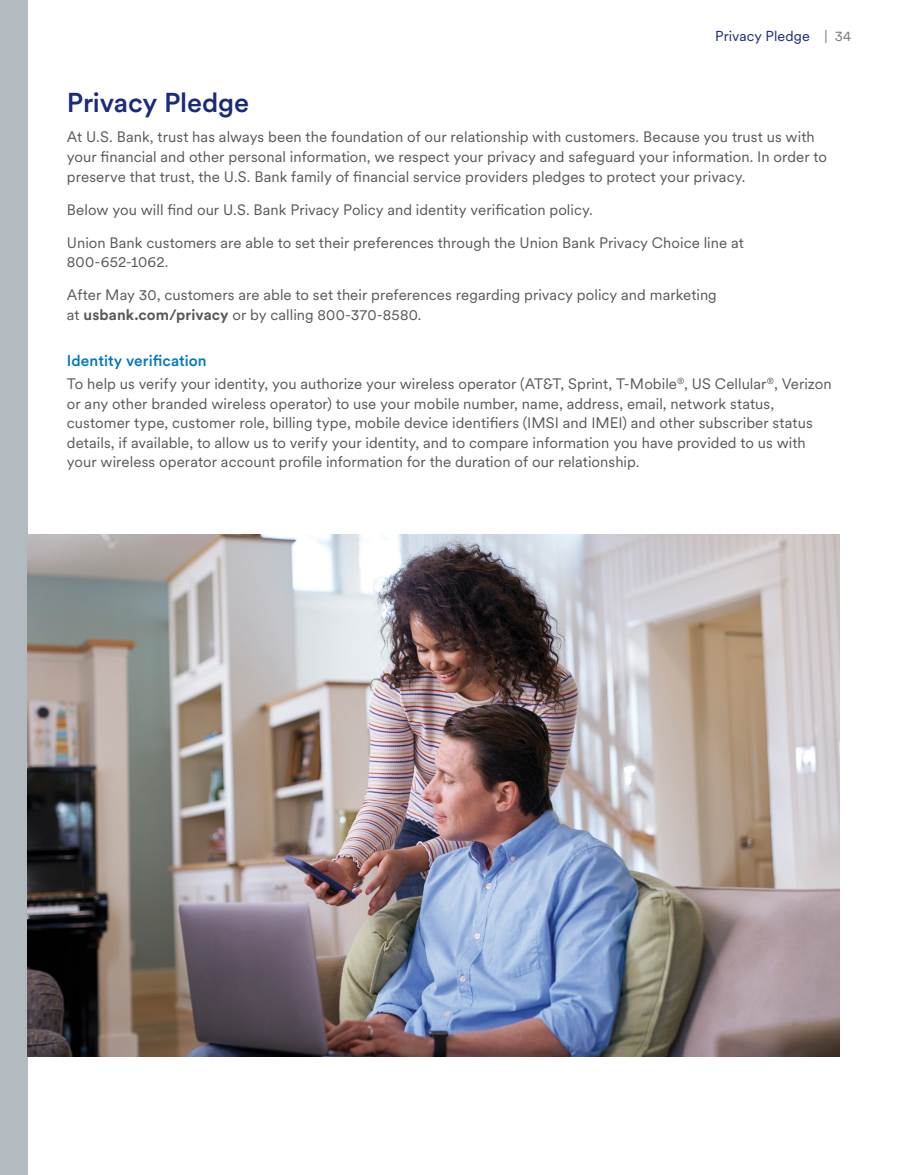
<style>
.page{position:relative;width:905px;height:1175px;background:#fff}
.page>*{position:absolute;margin:0;border:0;box-sizing:border-box;transform-origin:0 0}
.t1{font:500 27px "U.S.Bank Circular";letter-spacing:-.005em;color:#1b2b79}
.t2{font:500 15.3px "U.S.Bank Circular";color:#0078bf}
.t3{font:15px/19.5px "U.S.Bank Circular";letter-spacing:.005em;color:#58595b}
.t4{font:14.25px "U.S.Bank Circular";letter-spacing:.005em;color:#1b2b79}
.s1{color:#777f84}
.s2{font-weight:700}
</style>
<div class="page">
<div style="left:0;top:0;width:27px;height:1174px;background:#b4bbc0"></div>
<img style="left:27px;top:534px;width:812px;height:522px">
<p class="t4" style="left:715px;top:27px;width:138px">Privacy Pledge <span class="s1">| 34</span></p>
<h1 class="t1" style="left:67px;top:84px;width:184px">Privacy Pledge</h1>
<p class="t3" style="left:67px;top:127px;width:761px">At U.S. Bank, trust has always been the foundation of our relationship with customers. Because you trust us with your financial and other personal information, we respect your privacy and safeguard your information. In order to preserve that trust, the U.S. Bank family of financial service providers pledges to protect your privacy.</p>
<p class="t3" style="left:67px;top:199px;width:527px">Below you will find our U.S. Bank Privacy Policy and identity verification policy.</p>
<p class="t3" style="left:67px;top:232px;width:678px">Union Bank customers are able to set their preferences through the Union Bank Privacy Choice line at<br>800-652-1062.</p>
<p class="t3" style="left:67px;top:284px;width:651px">After May 30, customers are able to set their preferences regarding privacy policy and marketing at <span class="s2">usbank.com/privacy</span> or by calling 800-370-8580.</p>
<p class="t2" style="left:67px;top:350px;width:141px">Identity verification</p>
<p class="t3" style="left:67px;top:373px;width:766px">To help us verify your identity, you authorize your wireless operator (AT&amp;T, Sprint, T-Mobile<sup>®</sup>, US Cellular<sup>®</sup>, Verizon or any other branded wireless operator) to use your mobile number, name, address, email, network status, customer type, customer role, billing type, mobile device identifiers (IMSI and IMEI) and other subscriber status details, if available, to allow us to verify your identity, and to compare information you have provided to us with your wireless operator account profile information for the duration of our relationship.</p>
</div>
